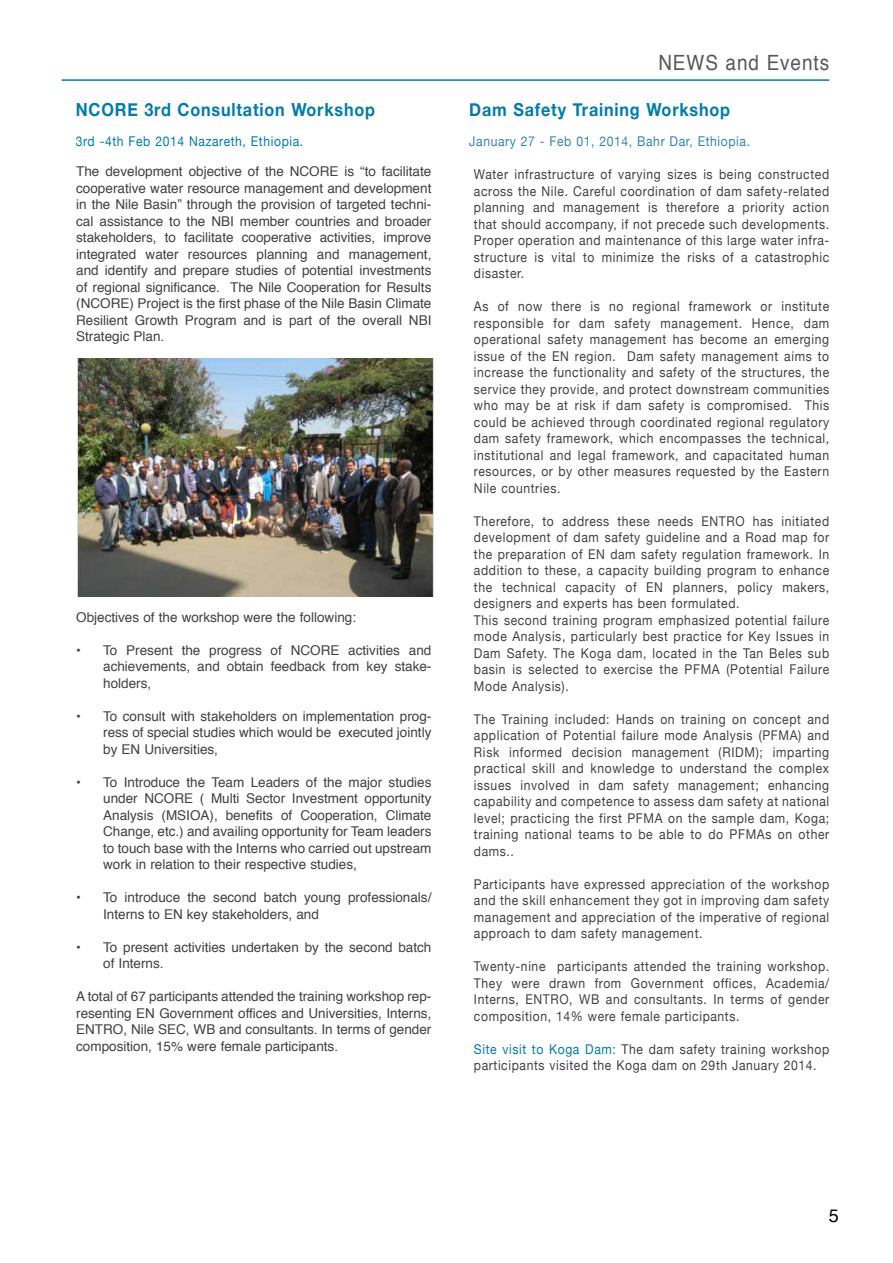
<style>
.page{position:relative;width:893px;height:1263px;background:#fff}
.page>*{position:absolute;margin:0;border:0;box-sizing:border-box;transform-origin:0 0}
.t1{font:21px "Helvetica";letter-spacing:.05em;color:#58595b;scale:.9 1}
.t2{font:700 18px "Helvetica Neue";letter-spacing:.05em;color:#007bac;scale:.9 1}
.t3{font:18px "Helvetica";color:#000}
.t4{font:13.5px/16.5px "Helvetica Neue";letter-spacing:.05em;color:#414042;text-align:justify;scale:.9 1}
.t5{font:13.5px/16.5px "Helvetica";color:#414042;text-align:justify}
.t6{font:13.5px "Helvetica Neue";letter-spacing:.05em;color:#3384b2;scale:.9 1}
.t7{font:13.5px "Helvetica Neue";letter-spacing:.05em;color:#007bac;scale:.9 1}
.s1{color:#007bac}
</style>
<div class="page">
<hr style="left:62px;top:79px;width:767px;height:2px;background:#007bac">
<img style="left:77px;top:358px;width:356px;height:238px">
<h2 class="t2" style="left:76px;top:99px;width:334px">NCORE 3rd Consultation Workshop</h2>
<p class="t7" style="left:76px;top:134px;width:254px">3rd -4th Feb 2014 Nazareth, Ethiopia.</p>
<p class="t5" style="left:76px;top:164px;width:357px">The development objective of the NCORE is “to facilitate cooperative water resource management and development in the Nile Basin” through the provision of targeted techni&shy;cal assistance to the NBI member countries and broader stakeholders, to facilitate cooperative activities, improve integrated water resources planning and management, and identify and prepare studies of potential investments of regional significance. The Nile Cooperation for Results (NCORE) Project is the first phase of the Nile Basin Climate Resilient Growth Program and is part of the overall NBI Strategic Plan.</p>
<p class="t5" style="left:76px;top:609px;width:281px">Objectives of the workshop were the following:</p>
<p class="t5" style="left:103px;top:642px;width:330px;text-indent:-27px">• To Present the progress of NCORE activities and achievements, and obtain feedback from key stake&shy;holders,</p>
<p class="t5" style="left:103px;top:708px;width:330px;text-indent:-27px">• To consult with stakeholders on implementation prog&shy;ress of special studies which would be executed jointly by EN Universities,</p>
<p class="t5" style="left:103px;top:774px;width:330px;text-indent:-27px">• To Introduce the Team Leaders of the major studies under NCORE ( Multi Sector Investment opportunity Analysis (MSIOA), benefits of Cooperation, Climate Change, etc.) and availing opportunity for Team leaders to touch base with the Interns who carried out upstream work in relation to their respective studies,</p>
<p class="t5" style="left:103px;top:890px;width:330px;text-indent:-27px">• To introduce the second batch young professionals/<br>Interns to EN key stakeholders, and</p>
<p class="t5" style="left:103px;top:939px;width:330px;text-indent:-27px">• To present activities undertaken by the second batch of Interns.</p>
<p class="t5" style="left:76px;top:989px;width:357px">A total of 67 participants attended the training workshop rep&shy;resenting EN Government offices and Universities, Interns, ENTRO, Nile SEC, WB and consultants. In terms of gender composition, 15% were female participants.</p>
<h1 class="t1" style="left:658px;top:46px;width:191px">NEWS and Events</h1>
<h2 class="t2" style="left:469px;top:99px;width:291px">Dam Safety Training Workshop</h2>
<p class="t6" style="left:469px;top:134px;width:313px">January 27 - Feb 01, 2014, Bahr Dar, Ethiopia.</p>
<p class="t4" style="left:474px;top:166px;width:396px">Water infrastructure of varying sizes is being constructed across the Nile. Careful coordination of dam safety-related planning and management is therefore a priority action that should accompany, if not precede such developments.<br>Proper operation and maintenance of this large water infra&shy;structure is vital to minimize the risks of a catastrophic disaster.</p>
<p class="t4" style="left:474px;top:298px;width:396px">As of now there is no regional framework or institute responsible for dam safety management. Hence, dam operational safety management has become an emerging issue of the EN region. Dam safety management aims to increase the functionality and safety of the structures, the service they provide, and protect downstream communities who may be at risk if dam safety is compromised. This could be achieved through coordinated regional regulatory dam safety framework, which encompasses the technical, institutional and legal framework, and capacitated human resources, or by other measures requested by the Eastern Nile countries.</p>
<p class="t4" style="left:474px;top:512px;width:396px;text-align:left">Therefore, to address these needs ENTRO has initiated development of dam safety guideline and a Road map for the preparation of EN dam safety regulation framework. In addition to these, a capacity building program to enhance the technical capacity of EN planners, policy makers, designers and experts has been formulated.<br>This second training program emphasized potential failure mode Analysis, particularly best practice for Key Issues in Dam Safety. The Koga dam, located in the Tan Beles sub basin is selected to exercise the PFMA (Potential Failure Mode Analysis).</p>
<p class="t4" style="left:474px;top:710px;width:396px">The Training included: Hands on training on concept and application of Potential failure mode Analysis (PFMA) and Risk informed decision management (RIDM); imparting practical skill and knowledge to understand the complex issues involved in dam safety management; enhancing capability and competence to assess dam safety at national level; practicing the first PFMA on the sample dam, Koga; training national teams to be able to do PFMAs on other dams..</p>
<p class="t4" style="left:474px;top:875px;width:396px">Participants have expressed appreciation of the workshop and the skill enhancement they got in improving dam safety management and appreciation of the imperative of regional approach to dam safety management.</p>
<p class="t4" style="left:474px;top:958px;width:396px">Twenty-nine participants attended the training workshop.<br>They were drawn from Government offices, Academia/ Interns, ENTRO, WB and consultants. In terms of gender composition, 14% were female participants.</p>
<p class="t4" style="left:474px;top:1040px;width:396px"><span class="s1">Site visit to Koga Dam:</span> The dam safety training workshop participants visited the Koga dam on 29th January 2014.</p>
<h2 class="t3" style="left:829px;top:1202px;width:12px">5</h2>
</div>
